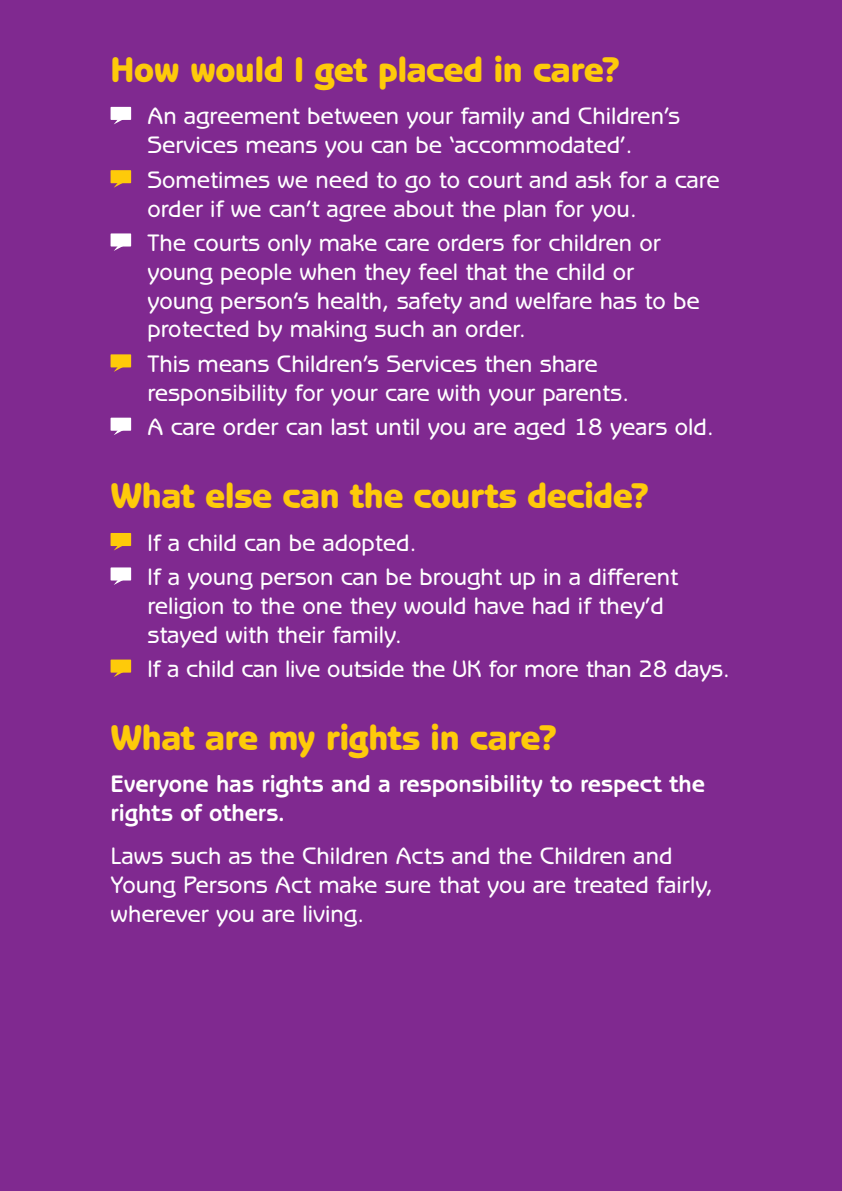
<style>
.page{position:relative;width:842px;height:1191px;background:#802990}
.page>*{position:absolute;margin:0;border:0;box-sizing:border-box;transform-origin:0 0}
.t1{font:800 36px "Benguiat Gothic Std";letter-spacing:-.015em;color:#feca0a}
.t2{font:500 24px/28.8px "Benguiat Gothic Std";color:#fff}
.t3{font:700 24px/28.8px "Benguiat Gothic Std";letter-spacing:-.005em;color:#fff}
</style>
<div class="page">
<div style="left:111px;top:107px;width:20px;height:13px;background:#fff"></div>
<svg style="left:114px;top:119px;width:13px;height:5px"></svg>
<div style="left:111px;top:170px;width:20px;height:13px;background:#feca0a"></div>
<svg style="left:114px;top:183px;width:13px;height:5px"></svg>
<div style="left:111px;top:233px;width:20px;height:13px;background:#fff"></div>
<svg style="left:114px;top:246px;width:13px;height:5px"></svg>
<div style="left:111px;top:354px;width:20px;height:13px;background:#feca0a"></div>
<svg style="left:114px;top:367px;width:13px;height:5px"></svg>
<div style="left:111px;top:418px;width:20px;height:13px;background:#fff"></div>
<svg style="left:114px;top:430px;width:13px;height:5px"></svg>
<div style="left:111px;top:533px;width:20px;height:13px;background:#feca0a"></div>
<svg style="left:114px;top:546px;width:9px;height:4px"></svg>
<div style="left:111px;top:567px;width:20px;height:13px;background:#fff"></div>
<svg style="left:114px;top:580px;width:13px;height:5px"></svg>
<div style="left:111px;top:659px;width:20px;height:13px;background:#feca0a"></div>
<svg style="left:114px;top:672px;width:13px;height:5px"></svg>
<p class="t1" style="left:111px;top:48px;width:511px">How would I get placed in care?</p>
<p class="t2" style="left:147px;top:102px;width:534px">An agreement between your family and Children’s<br>Services means you can be ‘accommodated’.</p>
<p class="t2" style="left:147px;top:165px;width:574px">Sometimes we need to go to court and ask for a care order if we can’t agree about the plan for you.</p>
<p class="t2" style="left:147px;top:228px;width:554px">The courts only make care orders for children or young people when they feel that the child or young person’s health, safety and welfare has to be protected by making such an order.</p>
<p class="t2" style="left:147px;top:349px;width:483px">This means Children’s Services then share responsibility for your care with your parents.</p>
<p class="t2" style="left:147px;top:413px;width:568px">A care order can last until you are aged 18 years old.</p>
<p class="t1" style="left:111px;top:474px;width:540px">What else can the courts decide?</p>
<p class="t2" style="left:147px;top:528px;width:271px">If a child can be adopted.</p>
<p class="t2" style="left:147px;top:562px;width:532px">If a young person can be brought up in a different religion to the one they would have had if they’d stayed with their family.</p>
<p class="t2" style="left:147px;top:654px;width:584px">If a child can live outside the UK for more than 28 days.</p>
<p class="t1" style="left:111px;top:716px;width:448px">What are my rights in care?</p>
<p class="t3" style="left:111px;top:770px;width:596px">Everyone has rights and a responsibility to respect the rights of others.</p>
<p class="t2" style="left:111px;top:841px;width:604px">Laws such as the Children Acts and the Children and<br>Young Persons Act make sure that you are treated fairly, wherever you are living.</p>
</div>
